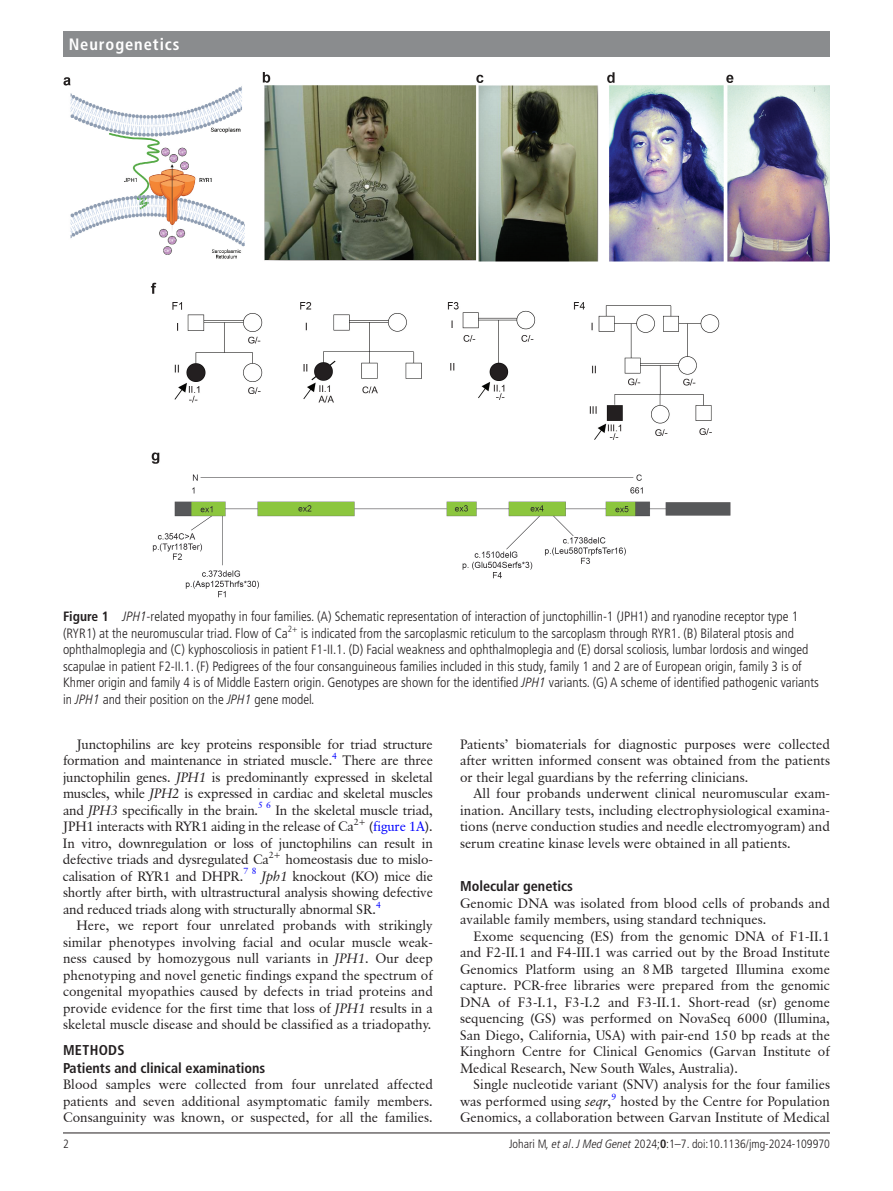
<style>
.page{position:relative;width:893px;height:1191px;background:#fff}
.page>*{position:absolute;margin:0;border:0;box-sizing:border-box;transform-origin:0 0}
.t1{font:700 condensed 16.5px "Frutiger LT Pro";letter-spacing:.055em;color:#fff}
.t2{font:700 condensed 14.25px/17.2px "Frutiger LT Pro";color:#231f20}
.t3{font:13.5px/16.5px "Classical Garamond BT";color:#231f20;text-align:justify}
.t4{font:300 condensed 13.5px/16.5px "Frutiger LT Pro";color:#231f20}
.t5{font:300 condensed 12px "Frutiger LT Pro";color:#231f20}
.s1{font-weight:700}
.s2{font-style:italic}
.s3{color:#00f}
</style>
<div class="page">
<hr style="left:63px;top:1132px;width:767px;height:1px;background:#231f20">
<div style="left:63px;top:31px;width:767px;height:25px;background:#8a8c8e"></div>
<img style="left:63px;top:72px;width:767px;height:525px">
<p class="t1" style="left:69px;top:34px;width:112px">Neurogenetics</p>
<p class="t4" style="left:63px;top:608px;width:757px"><span class="s1">Figure 1</span> <span class="s2">JPH1</span>-related myopathy in four families. (A) Schematic representation of interaction of junctophillin-1 (JPH1) and ryanodine receptor type 1 (RYR1) at the neuromuscular triad. Flow of Ca<sup>2+</sup> is indicated from the sarcoplasmic reticulum to the sarcoplasm through RYR1. (B) Bilateral ptosis and ophthalmoplegia and (C) kyphoscoliosis in patient F1-II.1. (D) Facial weakness and ophthalmoplegia and (E) dorsal scoliosis, lumbar lordosis and winged scapulae in patient F2-II.1. (F) Pedigrees of the four consanguineous families included in this study, family 1 and 2 are of European origin, family 3 is of Khmer origin and family 4 is of Middle Eastern origin. Genotypes are shown for the identified <span class="s2">JPH1</span> variants. (G) A scheme of identified pathogenic variants in <span class="s2">JPH1</span> and their position on the <span class="s2">JPH1</span> gene model.</p>
<p class="t3" style="left:63px;top:735px;width:371px;text-indent:14px">Junctophilins are key proteins responsible for triad structure formation and maintenance in striated muscle.<sup>4</sup> There are three junctophilin genes. <span class="s2">JPH1</span> is predominantly expressed in skeletal muscles, while <span class="s2">JPH2</span> is expressed in cardiac and skeletal muscles and <span class="s2">JPH3</span> specifically in the brain.<sup>5</sup> <sup>6</sup> In the skeletal muscle triad, JPH1 interacts with RYR1 aiding in the release of Ca<sup>2+</sup> (<span class="s3">figure 1A</span>).<br>In vitro, downregulation or loss of junctophilins can result in defective triads and dysregulated Ca<sup>2+</sup> homeostasis due to mislo&shy;calisation of RYR1 and DHPR.<sup>7</sup> <sup>8</sup> <span class="s2">Jph1</span> knockout (KO) mice die shortly after birth, with ultrastructural analysis showing defective and reduced triads along with structurally abnormal SR.<sup>4</sup></p>
<p class="t3" style="left:63px;top:917px;width:371px;text-indent:14px">Here, we report four unrelated probands with strikingly similar phenotypes involving facial and ocular muscle weak&shy;ness caused by homozygous null variants in <span class="s2">JPH1</span>. Our deep phenotyping and novel genetic findings expand the spectrum of congenital myopathies caused by defects in triad proteins and provide evidence for the first time that loss of <span class="s2">JPH1</span> results in a skeletal muscle disease and should be classified as a triadopathy.</p>
<p class="t2" style="left:63px;top:1041px;width:204px">METHODS<br>Patients and clinical examinations</p>
<p class="t3" style="left:63px;top:1076px;width:371px">Blood samples were collected from four unrelated affected patients and seven additional asymptomatic family members.<br>Consanguinity was known, or suspected, for all the families.</p>
<p class="t3" style="left:460px;top:735px;width:371px">Patients’ biomaterials for diagnostic purposes were collected after written informed consent was obtained from the patients or their legal guardians by the referring clinicians.</p>
<p class="t3" style="left:460px;top:785px;width:371px;text-indent:14px">All four probands underwent clinical neuromuscular exam&shy;ination. Ancillary tests, including electrophysiological examina&shy;tions (nerve conduction studies and needle electromyogram) and serum creatine kinase levels were obtained in all patients.</p>
<p class="t2" style="left:460px;top:877px;width:115px">Molecular genetics</p>
<p class="t3" style="left:460px;top:894px;width:371px">Genomic DNA was isolated from blood cells of probands and available family members, using standard techniques.</p>
<p class="t3" style="left:460px;top:927px;width:371px;text-indent:14px">Exome sequencing (ES) from the genomic DNA of F1-II.1 and F2-II.1 and F4-III.1 was carried out by the Broad Institute Genomics Platform using an 8MB targeted Illumina exome capture. PCR-free libraries were prepared from the genomic DNA of F3-I.1, F3-I.2 and F3-II.1. Short-read (sr) genome sequencing (GS) was performed on NovaSeq 6000 (Illumina, San Diego, California, USA) with pair-end 150 bp reads at the Kinghorn Centre for Clinical Genomics (Garvan Institute of Medical Research, New South Wales, Australia).</p>
<p class="t3" style="left:460px;top:1076px;width:371px;text-indent:14px">Single nucleotide variant (SNV) analysis for the four families was performed using <span class="s2">seqr</span>,<sup>9</sup> hosted by the Centre for Population Genomics, a collaboration between Garvan Institute of Medical</p>
<p class="t5" style="left:63px;top:1136px;width:7px">2</p>
<p class="t5" style="left:509px;top:1136px;width:322px">Johari M<span class="s2">, et al</span>. <span class="s2">J Med Genet</span> 2024;<span class="s1">0</span>:1–7. doi:10.1136/jmg-2024-109970</p>
</div>
